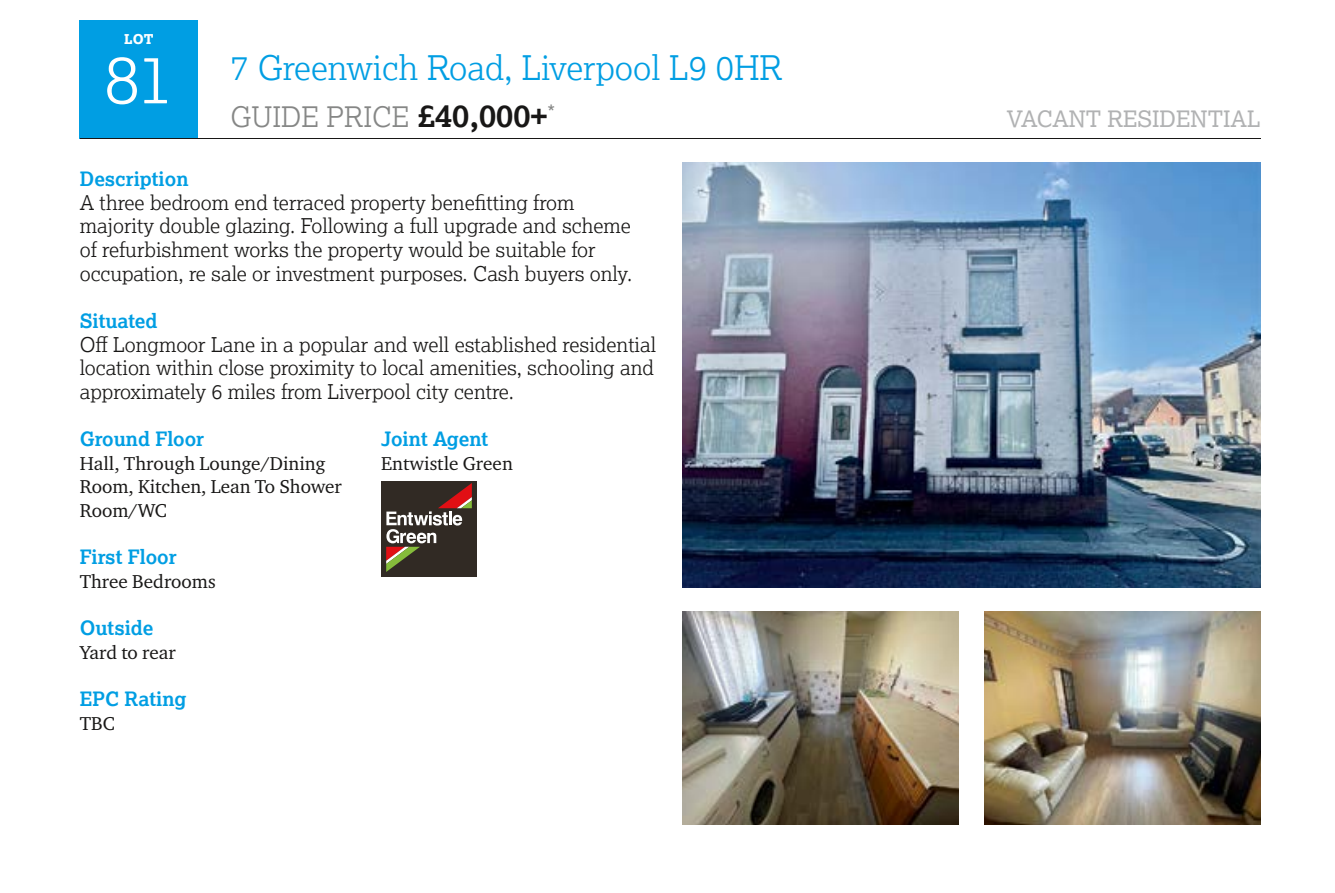
<style>
.page{position:relative;width:1335px;height:893px;background:#fff}
.page>*{position:absolute;margin:0;border:0;box-sizing:border-box;transform-origin:0 0}
.t1{font:300 67.5px "Lexia";color:#fff}
.t2{font:300 33.75px "Lexia";color:#009ee3}
.t3{font:300 28.12px "Lexia";color:#868786}
.t4{font:22.5px "Lexia";color:#b1b2b3}
.t5{font:300 20.25px/23.6px "Lexia";color:#181716}
.t6{font:20.25px "Lexia";color:#868786}
.t7{font:700 19.8px "Lexia";color:#009ee3}
.t8{font:19.12px/23.6px "Charter ITC Pro";color:#181716}
.t9{font:800 13.5px "Lexia";color:#fff}
.s1{font-weight:700;font-size:31.5px;color:#181716}
</style>
<div class="page">
<div style="left:80px;top:21px;width:118px;height:118px;background:#009ee3"></div>
<hr style="left:80px;top:138px;width:1180px;height:1px;background:#181716">
<div style="left:381px;top:481px;width:96px;height:96px;background:#312a24"></div>
<svg style="left:386px;top:483px;width:86px;height:89px"></svg>
<img style="left:682px;top:611px;width:276px;height:213px">
<img style="left:984px;top:611px;width:276px;height:213px">
<img style="left:682px;top:162px;width:578px;height:426px">
<p class="t9" style="left:124px;top:31px;width:31px">LOT</p>
<h1 class="t1" style="left:104px;top:36px;width:72px">81</h1>
<h2 class="t2" style="left:230px;top:46px;width:553px">7 Greenwich Road, Liverpool L9 0HR</h2>
<h3 class="t3" style="left:230px;top:99px;width:318px">GUIDE PRICE <span class="s1">£40,000+</span></h3>
<p class="t4" style="left:1006px;top:105px;width:255px">VACANT RESIDENTIAL</p>
<p class="t6" style="left:547px;top:100px;width:9px">*</p>
<p class="t7" style="left:80px;top:166px;width:110px">Description</p>
<p class="t5" style="left:80px;top:190px;width:554px">A three bedroom end terraced property benefitting from majority double glazing. Following a full upgrade and scheme of refurbishment works the property would be suitable for occupation, re sale or investment purposes. Cash buyers only.</p>
<p class="t7" style="left:80px;top:308px;width:79px">Situated</p>
<p class="t5" style="left:80px;top:332px;width:578px;text-align:justify">Off Longmoor Lane in a popular and well established residential location within close proximity to local amenities, schooling and approximately 6 miles from Liverpool city centre.</p>
<p class="t7" style="left:80px;top:426px;width:126px">Ground Floor</p>
<p class="t8" style="left:80px;top:451px;width:263px">Hall, Through Lounge/Dining<br>Room, Kitchen, Lean To Shower<br>Room/WC</p>
<p class="t7" style="left:80px;top:544px;width:98px">First Floor</p>
<p class="t8" style="left:80px;top:569px;width:137px">Three Bedrooms</p>
<p class="t7" style="left:80px;top:615px;width:75px">Outside</p>
<p class="t8" style="left:80px;top:640px;width:97px">Yard to rear</p>
<p class="t7" style="left:80px;top:686px;width:108px">EPC Rating</p>
<p class="t8" style="left:80px;top:711px;width:37px">TBC</p>
<p class="t7" style="left:381px;top:426px;width:109px">Joint Agent</p>
<p class="t8" style="left:381px;top:451px;width:133px">Entwistle Green</p>
</div>
